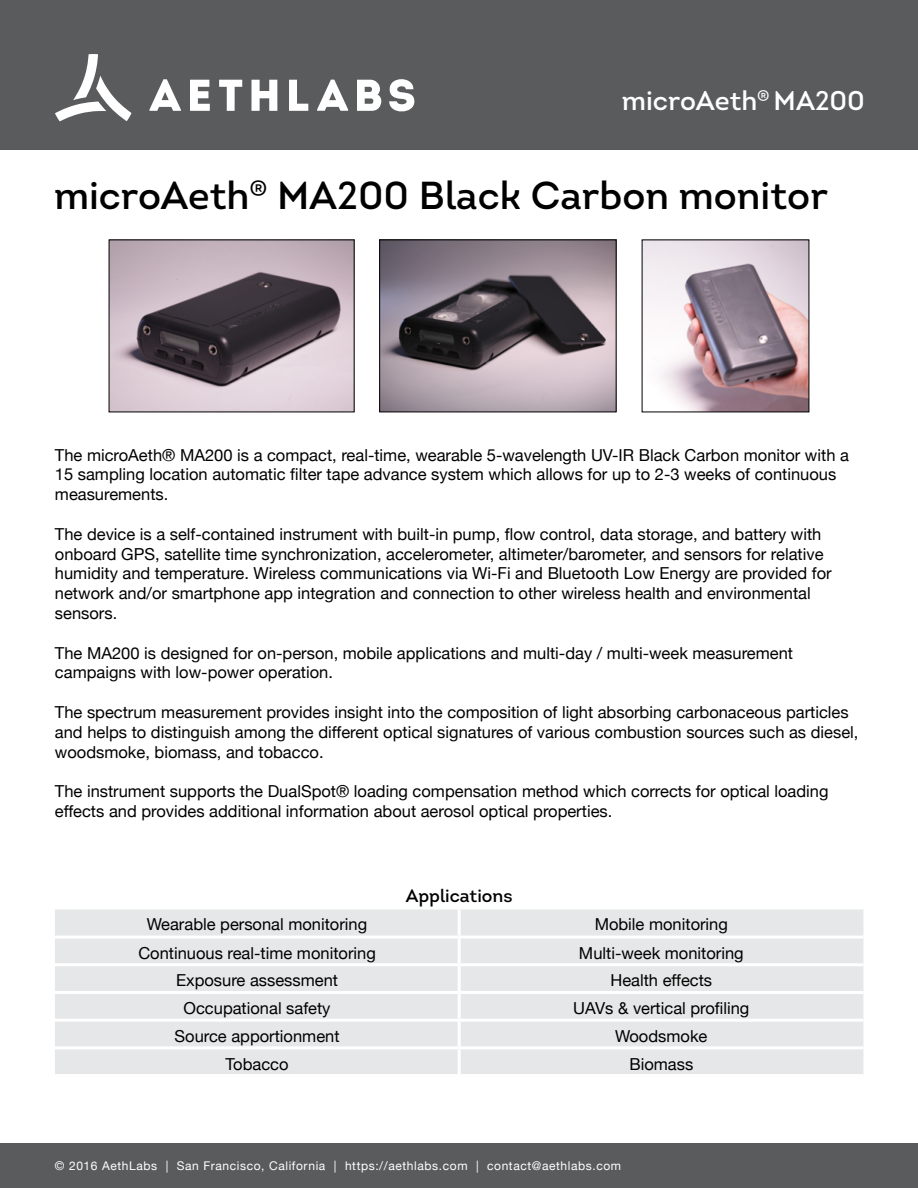
<style>
.page{position:relative;width:918px;height:1188px;background:#fff}
.page>*{position:absolute;margin:0;border:0;box-sizing:border-box;transform-origin:0 0}
.t1{font:600 39px "Intro";color:#000}
.t2{font:600 27px "Intro";color:#fff}
.t3{font:600 18px "Intro";color:#000}
.t4{font:16.5px/19.8px "Helvetica Neue";color:#000}
.t5{font:12px "Helvetica Neue";letter-spacing:.05em;color:#fff}
</style>
<div class="page">
<div style="left:0;top:0;width:918px;height:149px;background:#5a5b5d"></div>
<div style="left:0;top:1144px;width:918px;height:44px;background:#5a5b5d"></div>
<svg style="left:149px;top:79px;width:265px;height:33px"></svg>
<svg style="left:55px;top:54px;width:77px;height:67px"></svg>
<div style="left:55px;top:909px;width:808px;height:165px;background:#e6e7e8"></div>
<hr style="left:458px;top:909px;width:3px;height:27px;background:#fff">
<hr style="left:55px;top:936px;width:404px;height:3px;background:#fff">
<hr style="left:459px;top:936px;width:404px;height:3px;background:#fff">
<hr style="left:458px;top:939px;width:3px;height:24px;background:#fff">
<hr style="left:55px;top:963px;width:404px;height:3px;background:#fff">
<hr style="left:459px;top:963px;width:404px;height:3px;background:#fff">
<hr style="left:458px;top:966px;width:3px;height:25px;background:#fff">
<hr style="left:55px;top:991px;width:404px;height:3px;background:#fff">
<hr style="left:459px;top:991px;width:404px;height:3px;background:#fff">
<hr style="left:458px;top:994px;width:3px;height:25px;background:#fff">
<hr style="left:55px;top:1019px;width:404px;height:3px;background:#fff">
<hr style="left:459px;top:1019px;width:404px;height:3px;background:#fff">
<hr style="left:458px;top:1022px;width:3px;height:24px;background:#fff">
<hr style="left:55px;top:1046px;width:404px;height:3px;background:#fff">
<hr style="left:459px;top:1046px;width:404px;height:3px;background:#fff">
<hr style="left:458px;top:1049px;width:3px;height:25px;background:#fff">
<img style="left:644px;top:242px;width:163px;height:168px">
<img style="left:381px;top:242px;width:234px;height:168px">
<div style="left:379px;top:240px;width:238px;height:172px;border:1px solid #000"></div>
<img style="left:111px;top:242px;width:242px;height:168px">
<h2 class="t2" style="left:622px;top:84px;width:245px">microAeth<sup>®</sup> MA200</h2>
<h1 class="t1" style="left:54px;top:171px;width:776px">microAeth<sup>®</sup> MA200 Black Carbon monitor</h1>
<p class="t4" style="left:55px;top:445px;width:796px">The microAeth® MA200 is a compact, real-time, wearable 5-wavelength UV-IR Black Carbon monitor with a<br>15 sampling location automatic filter tape advance system which allows for up to 2-3 weeks of continuous measurements.</p>
<p class="t4" style="left:55px;top:524px;width:778px">The device is a self-contained instrument with built-in pump, flow control, data storage, and battery with onboard GPS, satellite time synchronization, accelerometer, altimeter/barometer, and sensors for relative humidity and temperature. Wireless communications via Wi-Fi and Bluetooth Low Energy are provided for network and/or smartphone app integration and connection to other wireless health and environmental sensors.</p>
<p class="t4" style="left:55px;top:643px;width:740px">The MA200 is designed for on-person, mobile applications and multi-day / multi-week measurement campaigns with low-power operation.</p>
<p class="t4" style="left:55px;top:702px;width:805px">The spectrum measurement provides insight into the composition of light absorbing carbonaceous particles and helps to distinguish among the different optical signatures of various combustion sources such as diesel, woodsmoke, biomass, and tobacco.</p>
<p class="t4" style="left:55px;top:781px;width:775px">The instrument supports the DualSpot® loading compensation method which corrects for optical loading effects and provides additional information about aerosol optical properties.</p>
<p class="t3" style="left:406px;top:884px;width:108px">Applications</p>
<p class="t4" style="left:147px;top:914px;width:222px">Wearable personal monitoring</p>
<p class="t4" style="left:595px;top:914px;width:135px">Mobile monitoring</p>
<p class="t4" style="left:138px;top:943px;width:239px">Continuous real-time monitoring</p>
<p class="t4" style="left:579px;top:943px;width:166px">Multi-week monitoring</p>
<p class="t4" style="left:176px;top:970px;width:163px">Exposure assessment</p>
<p class="t4" style="left:610px;top:970px;width:103px">Health effects</p>
<p class="t4" style="left:184px;top:998px;width:148px">Occupational safety</p>
<p class="t4" style="left:573px;top:998px;width:178px">UAVs &amp; vertical profiling</p>
<p class="t4" style="left:175px;top:1026px;width:167px">Source apportionment</p>
<p class="t4" style="left:615px;top:1026px;width:94px">Woodsmoke</p>
<p class="t4" style="left:226px;top:1054px;width:64px">Tobacco</p>
<p class="t4" style="left:629px;top:1054px;width:65px">Biomass</p>
<p class="t5" style="left:55px;top:1159px;width:568px">© 2016 AethLabs | San Francisco, California | https://aethlabs.com | contact@aethlabs.com</p>
</div>
